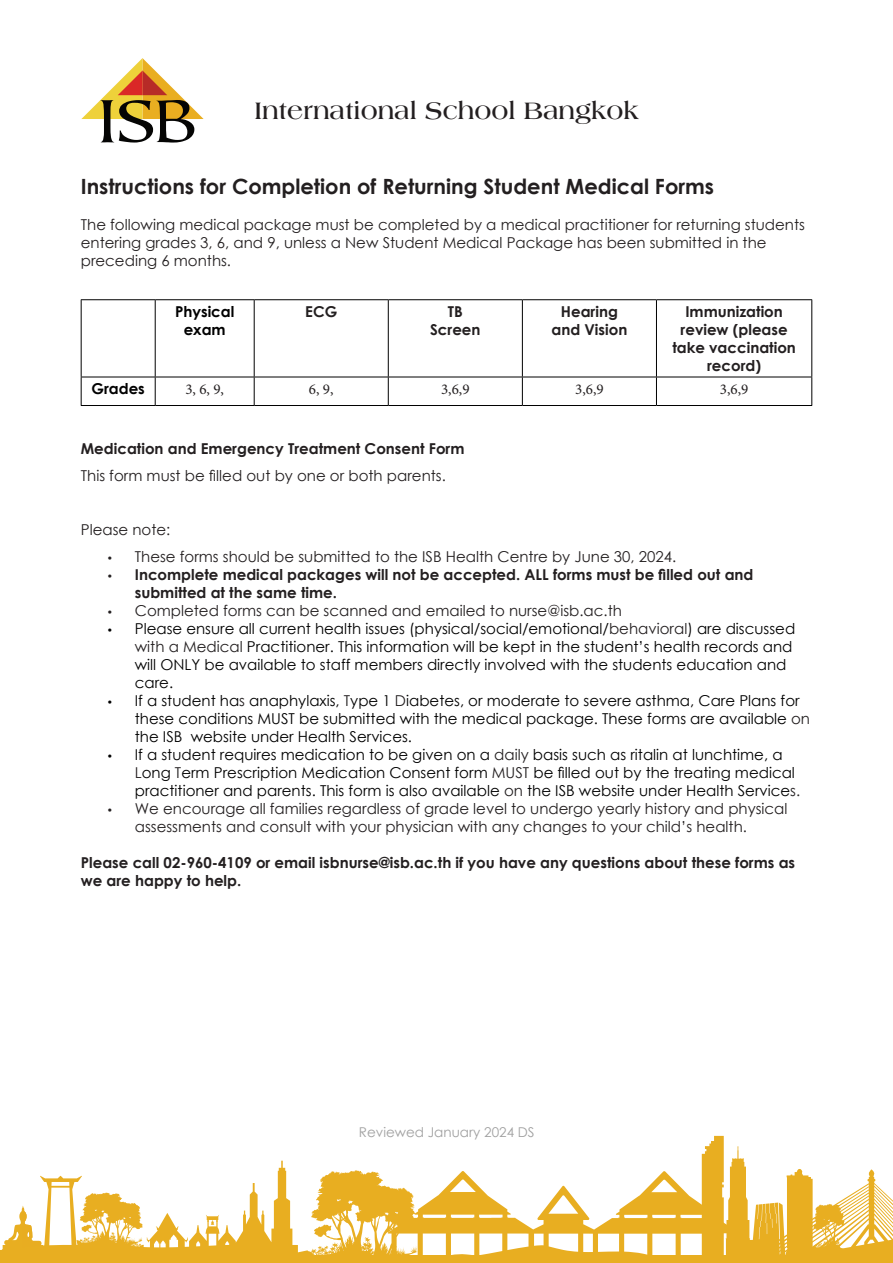
<style>
.page{position:relative;width:893px;height:1263px;background:#fff}
.page>*{position:absolute;margin:0;border:0;box-sizing:border-box;transform-origin:0 0}
.t1{font:700 25.5px "Americana Std";color:#231f20}
.t2{font:700 21px "Century Gothic";color:#231f20}
.t3{font:15px/18px "Century Gothic";color:#000}
.t4{font:15px/18px "Century Gothic";color:#231f20}
.t5{font:700 15px/18px "Century Gothic";color:#231f20;text-align:center}
.t6{font:15px "Minion Pro";color:#231f20}
.t7{font:700 15px/18px "Century Gothic";color:#000;text-align:center}
.t8{font:13.5px "Century Gothic";color:#a0a0a0}
.s1{font-family:"Myriad Pro"}
.s2{font-family:"Myriad Pro";font-weight:400}
.s3{color:#231f20}
</style>
<div class="page">
<svg style="left:0;top:1161px;width:893px;height:95px"></svg>
<svg style="left:702px;top:1136px;width:157px;height:120px"></svg>
<div style="left:0;top:1256px;width:893px;height:7px;background:#e8ae21"></div>
<svg style="left:81px;top:58px;width:123px;height:85px"></svg>
<hr style="left:81px;top:299px;width:74px;height:1px;background:#000">
<hr style="left:81px;top:300px;width:1px;height:77px;background:#000">
<hr style="left:155px;top:299px;width:99px;height:1px;background:#000">
<hr style="left:155px;top:300px;width:1px;height:77px;background:#000">
<hr style="left:254px;top:299px;width:134px;height:1px;background:#000">
<hr style="left:254px;top:300px;width:1px;height:77px;background:#000">
<hr style="left:388px;top:299px;width:134px;height:1px;background:#000">
<hr style="left:388px;top:300px;width:1px;height:77px;background:#000">
<hr style="left:522px;top:299px;width:134px;height:1px;background:#000">
<hr style="left:522px;top:300px;width:1px;height:77px;background:#000">
<hr style="left:656px;top:299px;width:156px;height:1px;background:#000">
<hr style="left:656px;top:300px;width:1px;height:77px;background:#000">
<hr style="left:811px;top:300px;width:1px;height:77px;background:#000">
<hr style="left:81px;top:377px;width:74px;height:1px;background:#000">
<svg style="left:81px;top:377px;width:1px;height:28px"></svg>
<hr style="left:155px;top:377px;width:99px;height:1px;background:#000">
<svg style="left:155px;top:377px;width:1px;height:28px"></svg>
<hr style="left:254px;top:377px;width:134px;height:1px;background:#000">
<svg style="left:254px;top:377px;width:1px;height:28px"></svg>
<hr style="left:388px;top:377px;width:134px;height:1px;background:#000">
<svg style="left:388px;top:377px;width:1px;height:28px"></svg>
<hr style="left:522px;top:377px;width:134px;height:1px;background:#000">
<svg style="left:522px;top:377px;width:1px;height:28px"></svg>
<hr style="left:656px;top:377px;width:156px;height:1px;background:#000">
<svg style="left:656px;top:377px;width:1px;height:28px"></svg>
<svg style="left:811px;top:377px;width:1px;height:28px"></svg>
<hr style="left:81px;top:405px;width:74px;height:1px;background:#000">
<hr style="left:155px;top:405px;width:99px;height:1px;background:#000">
<hr style="left:254px;top:405px;width:134px;height:1px;background:#000">
<hr style="left:388px;top:405px;width:134px;height:1px;background:#000">
<hr style="left:522px;top:405px;width:134px;height:1px;background:#000">
<hr style="left:656px;top:405px;width:156px;height:1px;background:#000">
<h1 class="t1" style="left:254px;top:97px;width:385px">International School Bangkok</h1>
<h2 class="t2" style="left:81px;top:171px;width:635px">Instructions for Completion of Returning Student Medical Forms</h2>
<p class="t4" style="left:81px;top:216px;width:726px">The following medical package must be completed by a medical practitioner for returning students entering grades 3, 6, and 9, unless a New Student Medical Package has been submitted in the preceding 6 months.</p>
<p class="t7" style="left:175px;top:302px;width:61px">Physical exam</p>
<p class="t5" style="left:305px;top:302px;width:34px">ECG</p>
<p class="t5" style="left:430px;top:302px;width:52px">TB<br>Screen</p>
<p class="t5" style="left:551px;top:302px;width:77px">Hearing and Vision</p>
<p class="t5" style="left:672px;top:302px;width:125px">Immunization review (please take vaccination record)</p>
<p class="t7" style="left:91px;top:379px;width:55px">Grades</p>
<p class="t6" style="left:185px;top:379px;width:40px">3, 6, 9,</p>
<p class="t6" style="left:309px;top:379px;width:26px">6, 9,</p>
<p class="t6" style="left:441px;top:379px;width:30px">3,6,9</p>
<p class="t6" style="left:575px;top:379px;width:30px">3,6,9</p>
<p class="t6" style="left:720px;top:379px;width:30px">3,6,9</p>
<p class="t5" style="left:81px;top:439px;width:385px">Medication and Emergency Treatment Consent Form</p>
<p class="t4" style="left:81px;top:466px;width:367px">This form must be filled out by one or both parents.</p>
<p class="t4" style="left:81px;top:520px;width:91px">Please note:</p>
<p class="t4" style="left:108px;top:547px;width:570px"><span class="s1">•</span> These forms should be submitted to the ISB Health Centre by June 30, 2024.</p>
<p class="t5" style="left:135px;top:565px;width:620px;text-align:left;text-indent:-27px"><span class="s2">•</span> Incomplete medical packages will not be accepted. ALL forms must be filled out and submitted at the same time.</p>
<p class="t4" style="left:108px;top:601px;width:516px"><span class="s1">•</span> Completed forms can be scanned and emailed to nurse@isb.ac.th</p>
<p class="t3" style="left:135px;top:619px;width:662px;text-indent:-27px"><span class="s1">•</span> Please ensure all current health issues (physical/social/emotional/<span class="s3">behavioral</span>) are discussed <span class="s3">with a Medical</span> Practitioner. This information will be kept in the student’s health records and will ONLY be available to staff members directly involved with the students education and care.</p>
<p class="t3" style="left:135px;top:691px;width:677px;text-indent:-27px"><span class="s1">•</span> If a student ha<span class="s3">s</span> anaphylaxis, <span class="s3">T</span>ype 1 <span class="s3">D</span>iabetes, or moderate to severe asthma, Care Plans for these conditions MUST be submitted with the medical package. These forms are available <span class="s3">on </span>the ISB website under Health Services.</p>
<p class="t3" style="left:135px;top:745px;width:667px;text-indent:-27px"><span class="s1">•</span> If a student requires medication to be given on a <span class="s3">daily</span> basis such as ritalin at lunchtime, a<br><span class="s3">L</span>ong <span class="s3">T</span>erm Prescription Medication Consent form <span class="s3">MUST</span> be filled out by the treating medical practitioner and parents. This form is also available <span class="s3">on</span> the ISB website under Health Service<span class="s3">s.</span></p>
<p class="t4" style="left:135px;top:799px;width:654px;text-indent:-27px"><span class="s1">•</span> We encourage all families regardless of grade level to undergo yearly history and physical assessments and consult with your physician with any changes to your child’s health.</p>
<p class="t5" style="left:81px;top:853px;width:716px;text-align:left">Please call 02-960-4109 or email isbnurse@isb.ac.th if you have any questions about these forms as we are happy to help.</p>
<p class="t8" style="left:359px;top:1123px;width:177px">Reviewed January 2024 DS</p>
</div>
